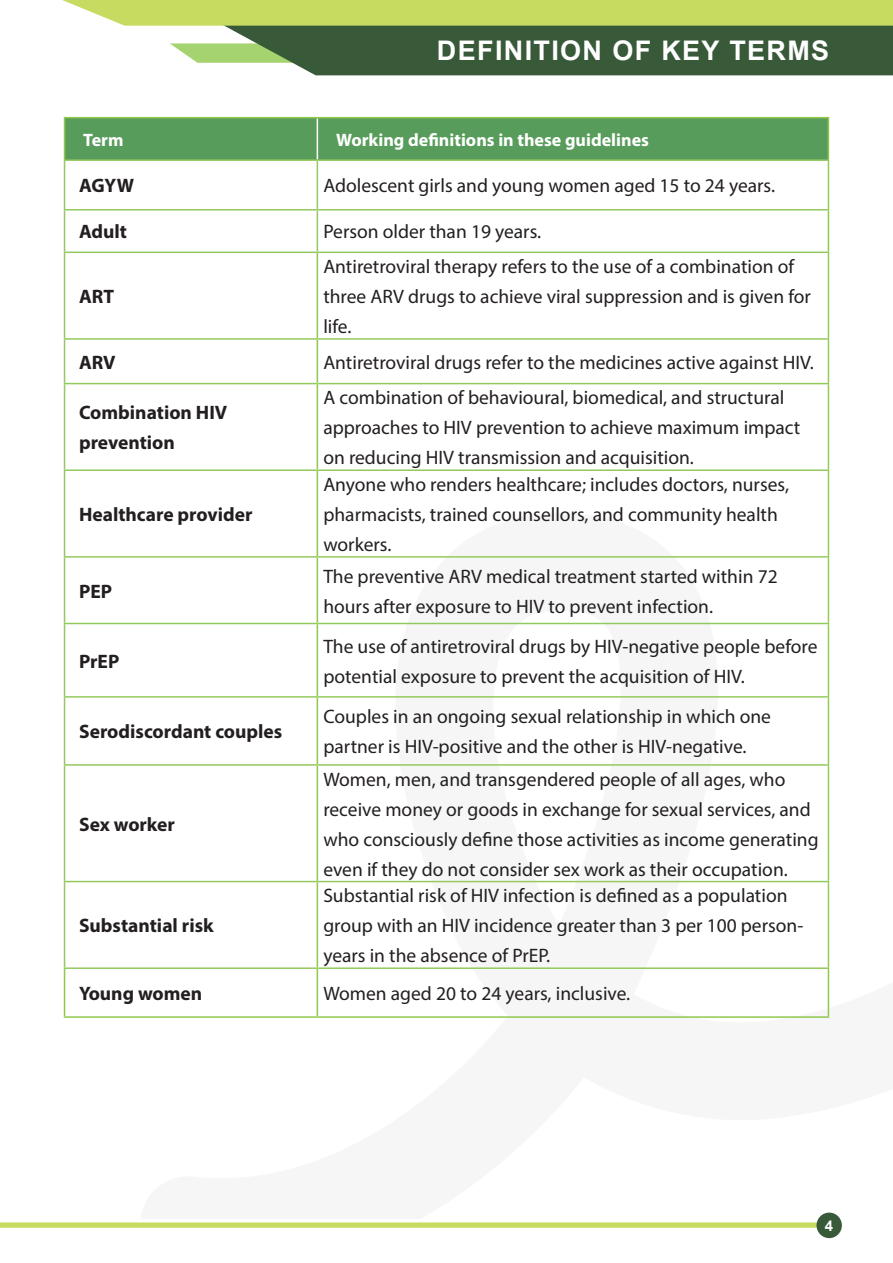
<style>
.page{position:relative;width:893px;height:1263px;background:#fff}
.page>*{position:absolute;margin:0;border:0;box-sizing:border-box;transform-origin:0 0}
.t1{font:700 27px "Arial";letter-spacing:.05em;color:#fff}
.t2{font:19.5px/30px "Myriad Pro";color:#231f20}
.t3{font:700 19.5px "Myriad Pro";color:#231f20}
.t4{font:700 18px "Myriad Pro";color:#fff}
.t5{font:700 15px "Arial";color:#fff}
</style>
<div class="page">
<svg style="left:318px;top:513px;width:512px;height:505px"></svg>
<svg style="left:170px;top:43px;width:26px;height:19px"></svg>
<svg style="left:196px;top:26px;width:697px;height:49px;background:#496947"></svg>
<svg style="left:62px;top:0;width:831px;height:26px;background:#c7db66"></svg>
<div style="left:0;top:1222px;width:821px;height:6px;background:#c8db61"></div>
<div style="left:816px;top:1212px;width:26px;height:26px;background:#395a39;border-radius:50%"></div>
<div style="left:65px;top:118px;width:763px;height:41px;background:#589c5b"></div>
<svg style="left:65px;top:161px;width:252px;height:855px"></svg>
<hr style="left:828px;top:211px;width:1px;height:41px;background:#90c84c">
<hr style="left:317px;top:253px;width:1px;height:85px;background:#90c84c">
<hr style="left:317px;top:340px;width:1px;height:43px;background:#90c84c">
<hr style="left:317px;top:384px;width:1px;height:85px;background:#90c84c">
<hr style="left:317px;top:471px;width:1px;height:85px;background:#90c84c">
<hr style="left:317px;top:558px;width:1px;height:65px;background:#90c84c">
<hr style="left:317px;top:624px;width:1px;height:72px;background:#90c84c">
<hr style="left:317px;top:698px;width:1px;height:66px;background:#90c84c">
<hr style="left:317px;top:766px;width:1px;height:115px;background:#90c84c">
<hr style="left:317px;top:882px;width:1px;height:85px;background:#90c84c">
<hr style="left:64px;top:969px;width:1px;height:47px;background:#90c84c">
<hr style="left:317px;top:969px;width:1px;height:47px;background:#90c84c">
<hr style="left:828px;top:969px;width:1px;height:47px;background:#90c84c">
<hr style="left:64px;top:1016px;width:253px;height:2px;background:#90c84c">
<hr style="left:317px;top:1016px;width:512px;height:2px;background:#90c84c">
<hr style="left:317px;top:118px;width:1px;height:41px;background:#fff">
<hr style="left:64px;top:117px;width:253px;height:1px;background:#90c84c">
<hr style="left:64px;top:118px;width:1px;height:41px;background:#90c84c">
<hr style="left:317px;top:117px;width:512px;height:1px;background:#90c84c">
<hr style="left:828px;top:118px;width:1px;height:41px;background:#90c84c">
<hr style="left:317px;top:161px;width:1px;height:48px;background:#93ca5d">
<hr style="left:64px;top:211px;width:1px;height:41px;background:#93ca5d">
<hr style="left:317px;top:211px;width:1px;height:41px;background:#93ca5d">
<hr style="left:64px;top:159px;width:253px;height:2px;background:#93ca5d">
<hr style="left:64px;top:161px;width:1px;height:48px;background:#93ca5d">
<hr style="left:317px;top:159px;width:512px;height:2px;background:#93ca5d">
<hr style="left:828px;top:161px;width:1px;height:48px;background:#93ca5d">
<hr style="left:64px;top:209px;width:253px;height:2px;background:#93ca5d">
<hr style="left:317px;top:209px;width:512px;height:2px;background:#93ca5d">
<hr style="left:64px;top:252px;width:253px;height:1px;background:#93ca5d">
<hr style="left:64px;top:253px;width:1px;height:85px;background:#93ca5d">
<hr style="left:317px;top:252px;width:512px;height:1px;background:#93ca5d">
<hr style="left:828px;top:253px;width:1px;height:85px;background:#93ca5d">
<hr style="left:64px;top:338px;width:253px;height:2px;background:#93ca5d">
<hr style="left:64px;top:340px;width:1px;height:43px;background:#93ca5d">
<hr style="left:317px;top:338px;width:512px;height:2px;background:#93ca5d">
<hr style="left:828px;top:340px;width:1px;height:43px;background:#93ca5d">
<hr style="left:64px;top:383px;width:253px;height:1px;background:#93ca5d">
<hr style="left:64px;top:384px;width:1px;height:85px;background:#93ca5d">
<hr style="left:317px;top:383px;width:512px;height:1px;background:#93ca5d">
<hr style="left:828px;top:384px;width:1px;height:85px;background:#93ca5d">
<hr style="left:64px;top:469px;width:253px;height:2px;background:#93ca5d">
<hr style="left:64px;top:471px;width:1px;height:85px;background:#93ca5d">
<hr style="left:317px;top:469px;width:512px;height:2px;background:#93ca5d">
<hr style="left:828px;top:471px;width:1px;height:85px;background:#93ca5d">
<hr style="left:64px;top:556px;width:253px;height:2px;background:#93ca5d">
<hr style="left:64px;top:558px;width:1px;height:65px;background:#93ca5d">
<hr style="left:317px;top:556px;width:512px;height:2px;background:#93ca5d">
<hr style="left:828px;top:558px;width:1px;height:65px;background:#93ca5d">
<hr style="left:64px;top:623px;width:253px;height:1px;background:#93ca5d">
<hr style="left:64px;top:624px;width:1px;height:72px;background:#93ca5d">
<hr style="left:317px;top:623px;width:512px;height:1px;background:#93ca5d">
<hr style="left:828px;top:624px;width:1px;height:72px;background:#93ca5d">
<hr style="left:64px;top:696px;width:253px;height:2px;background:#93ca5d">
<hr style="left:64px;top:698px;width:1px;height:66px;background:#93ca5d">
<hr style="left:317px;top:696px;width:512px;height:2px;background:#93ca5d">
<hr style="left:828px;top:698px;width:1px;height:66px;background:#93ca5d">
<hr style="left:64px;top:764px;width:253px;height:2px;background:#93ca5d">
<hr style="left:64px;top:766px;width:1px;height:115px;background:#93ca5d">
<hr style="left:317px;top:764px;width:512px;height:2px;background:#93ca5d">
<hr style="left:828px;top:766px;width:1px;height:115px;background:#93ca5d">
<hr style="left:64px;top:881px;width:253px;height:1px;background:#93ca5d">
<hr style="left:64px;top:882px;width:1px;height:85px;background:#93ca5d">
<hr style="left:317px;top:881px;width:512px;height:1px;background:#93ca5d">
<hr style="left:828px;top:882px;width:1px;height:85px;background:#93ca5d">
<hr style="left:64px;top:967px;width:253px;height:2px;background:#93ca5d">
<hr style="left:317px;top:967px;width:512px;height:2px;background:#93ca5d">
<p class="t1" style="left:437px;top:31px;width:394px">DEFINITION OF KEY TERMS</p>
<p class="t4" style="left:83px;top:128px;width:42px">Term</p>
<p class="t4" style="left:336px;top:128px;width:314px">Working definitions in these guidelines</p>
<p class="t3" style="left:79px;top:173px;width:57px">AGYW</p>
<p class="t2" style="left:323px;top:170px;width:453px">Adolescent girls and young women aged 15 to 24 years.</p>
<p class="t3" style="left:79px;top:219px;width:50px">Adult</p>
<p class="t2" style="left:323px;top:216px;width:219px">Person older than 19 years.</p>
<p class="t3" style="left:79px;top:284px;width:37px">ART</p>
<p class="t2" style="left:323px;top:251px;width:489px">Antiretroviral therapy refers to the use of a combination of three ARV drugs to achieve viral suppression and is given for life.</p>
<p class="t3" style="left:79px;top:349px;width:38px">ARV</p>
<p class="t2" style="left:323px;top:347px;width:492px">Antiretroviral drugs refer to the medicines active against HIV.</p>
<p class="t3" style="left:79px;top:400px;width:150px">Combination HIV</p>
<p class="t3" style="left:79px;top:430px;width:97px">prevention</p>
<p class="t2" style="left:323px;top:382px;width:479px">A combination of behavioural, biomedical, and structural approaches to HIV prevention to achieve maximum impact on reducing HIV transmission and acquisition.</p>
<p class="t3" style="left:79px;top:502px;width:175px">Healthcare provider</p>
<p class="t3" style="left:79px;top:578px;width:35px">PEP</p>
<p class="t3" style="left:79px;top:648px;width:42px">PrEP</p>
<p class="t3" style="left:79px;top:719px;width:205px">Serodiscordant couples</p>
<p class="t3" style="left:79px;top:811px;width:97px">Sex worker</p>
<p class="t3" style="left:79px;top:913px;width:136px">Substantial risk</p>
<p class="t2" style="left:323px;top:469px;width:467px">Anyone who renders healthcare; includes doctors, nurses, pharmacists, trained counsellors, and community health workers.</p>
<p class="t2" style="left:323px;top:561px;width:456px">The preventive ARV medical treatment started within 72 hours after exposure to HIV to prevent infection.</p>
<p class="t2" style="left:323px;top:631px;width:496px">The use of antiretroviral drugs by HIV-negative people before potential exposure to prevent the acquisition of HIV.</p>
<p class="t2" style="left:323px;top:701px;width:449px">Couples in an ongoing sexual relationship in which one partner is HIV-positive and the other is HIV-negative.</p>
<p class="t2" style="left:323px;top:764px;width:497px">Women, men, and transgendered people of all ages, who receive money or goods in exchange for sexual services, and who consciously define those activities as income generating even if they do not consider sex work as their occupation.</p>
<p class="t2" style="left:323px;top:880px;width:481px">Substantial risk of HIV infection is defined as a population group with an HIV incidence greater than 3 per 100 person&shy;years in the absence of PrEP.</p>
<p class="t3" style="left:79px;top:981px;width:125px">Young women</p>
<p class="t2" style="left:323px;top:978px;width:308px">Women aged 20 to 24 years, inclusive.</p>
<p class="t5" style="left:825px;top:1215px;width:10px">4</p>
</div>
